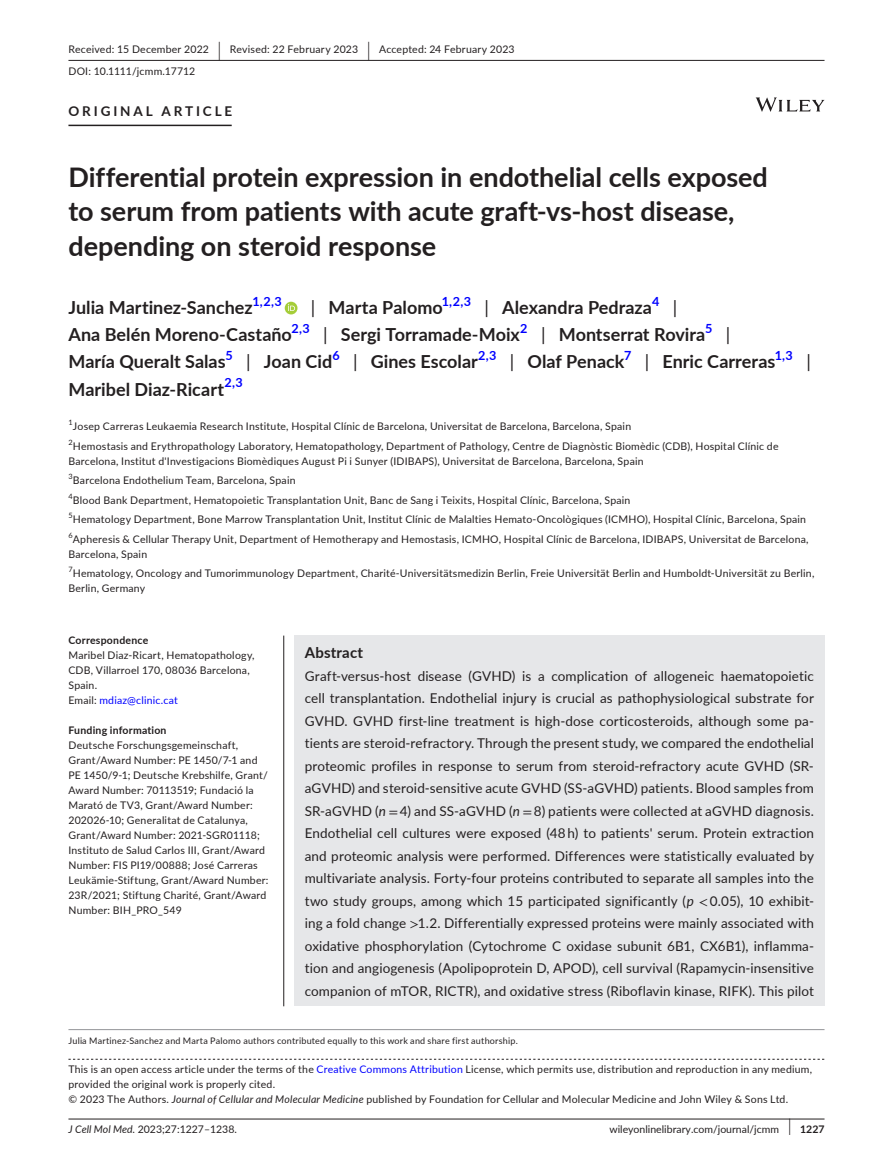
<style>
.page{position:relative;width:893px;height:1174px;background:#fff}
.page>*{position:absolute;margin:0;border:0;box-sizing:border-box;transform-origin:0 0}
.t1{font:700 27px/34.5px "Lato";letter-spacing:-.005em;color:#231f20}
.t2{font:700 18px "Lato";color:#231f20}
.t3{font:18px "Lato";color:#231f20}
.t4{font:700 15px "Lato";letter-spacing:.015em;color:#231f20}
.t5{font:13.5px/22.5px "Lato";letter-spacing:.01em;color:#231f20;text-align:justify}
.t6{font:700 13.5px "Lato";letter-spacing:.215em;color:#231f20}
.t7{font:700 12.6px "Lato";color:#00f}
.t8{font:10.5px/15px "Lato";letter-spacing:.02em;color:#231f20}
.t9{font:10.5px "Lato";color:#231f20}
.t10{font:700 10.5px "Lato";letter-spacing:.02em;color:#231f20}
.t11{font:9px "Lato";letter-spacing:.025em;color:#231f20}
.s1{font-size:19.65px}
.s2{font-weight:400}
.s3{color:#00f}
.s4{font-style:italic}
.s5{font-family:"STIX"}
.s6{font-size:17.4px}
.s7{font-weight:700}
</style>
<div class="page">
<hr style="left:68px;top:1118px;width:756px;height:1px;background:#231f20">
<svg style="left:756px;top:97px;width:68px;height:15px"></svg>
<hr style="left:68px;top:60px;width:756px;height:1px;background:#231f20">
<hr style="left:68px;top:125px;width:164px;height:1px;background:#231f20">
<div style="left:285px;top:302px;width:12px;height:12px;background:#a5cd39;border-radius:50%"></div>
<svg style="left:288px;top:304px;width:7px;height:7px"></svg>
<svg style="left:68px;top:1058px;width:756px;height:1px"></svg>
<hr style="left:68px;top:1029px;width:756px;height:1px;background:#939598">
<div style="left:294px;top:635px;width:530px;height:371px;background:#e6e7e9"></div>
<hr style="left:283px;top:635px;width:1px;height:371px;background:#231f20">
<p class="t8" style="left:68px;top:38px;width:448px;line-height:21.8px">Received: 15 December 2022 <span class="s1">|</span> Revised: 22 February 2023 <span class="s1">|</span> Accepted: 24 February 2023<br>DOI: 10.1111/jcmm.17712</p>
<p class="t6" style="left:68px;top:101px;width:165px">ORIGINAL ARTICLE</p>
<h1 class="t1" style="left:68px;top:159px;width:701px">Differential protein expression in endothelial cells exposed to serum from patients with acute graft-vs-host disease, depending on steroid response</h1>
<h2 class="t2" style="left:68px;top:295px;width:186px">Julia Martinez-Sanchez</h2>
<p class="t7" style="left:252px;top:292px;width:31px">1,2,3</p>
<h2 class="t2" style="left:311px;top:295px;width:133px"><span class="s2">|</span> Marta Palomo</h2>
<p class="t7" style="left:442px;top:292px;width:31px">1,2,3</p>
<h2 class="t2" style="left:485px;top:295px;width:169px"><span class="s2">|</span> Alexandra Pedraza</h2>
<p class="t7" style="left:652px;top:292px;width:9px">4</p>
<h2 class="t3" style="left:673px;top:295px;width:6px">|</h2>
<h2 class="t2" style="left:68px;top:322px;width:225px">Ana Belén Moreno-Castaño</h2>
<p class="t7" style="left:291px;top:319px;width:20px">2,3</p>
<h2 class="t2" style="left:323px;top:322px;width:198px"><span class="s2">|</span> Sergi Torramade-Moix</h2>
<p class="t7" style="left:520px;top:319px;width:9px">2</p>
<h2 class="t2" style="left:541px;top:322px;width:166px"><span class="s2">|</span> Montserrat Rovira</h2>
<p class="t7" style="left:705px;top:319px;width:9px">5</p>
<h2 class="t3" style="left:726px;top:322px;width:6px">|</h2>
<h2 class="t2" style="left:68px;top:349px;width:159px">María Queralt Salas</h2>
<p class="t7" style="left:225px;top:346px;width:9px">5</p>
<h2 class="t2" style="left:246px;top:349px;width:87px"><span class="s2">|</span> Joan Cid</h2>
<p class="t7" style="left:332px;top:346px;width:9px">6</p>
<h2 class="t2" style="left:353px;top:349px;width:126px"><span class="s2">|</span> Gines Escolar</h2>
<p class="t7" style="left:478px;top:346px;width:20px">2,3</p>
<h2 class="t2" style="left:510px;top:349px;width:116px"><span class="s2">|</span> Olaf Penack</h2>
<p class="t7" style="left:624px;top:346px;width:9px">7</p>
<h2 class="t2" style="left:645px;top:349px;width:132px"><span class="s2">|</span> Enric Carreras</h2>
<p class="t7" style="left:775px;top:346px;width:20px">1,3</p>
<h2 class="t3" style="left:806px;top:349px;width:6px">|</h2>
<h2 class="t2" style="left:68px;top:376px;width:157px">Maribel Diaz-Ricart</h2>
<p class="t7" style="left:224px;top:373px;width:20px">2,3</p>
<p class="t8" style="left:68px;top:416px;width:712px;line-height:19.5px"><sup>1</sup>Josep Carreras Leukaemia Research Institute, Hospital Clínic de Barcelona, Universitat de Barcelona, Barcelona, Spain<br><sup>2</sup>Hemostasis and Erythropathology Laboratory, Hematopathology, Department of Pathology, Centre de Diagnòstic Biomèdic (CDB), Hospital Clínic de</p>
<p class="t8" style="left:68px;top:450px;width:742px;line-height:19.5px">Barcelona, Institut d'Investigacions Biomèdiques August Pi i Sunyer (IDIBAPS), Universitat de Barcelona, Barcelona, Spain<br><sup>3</sup>Barcelona Endothelium Team, Barcelona, Spain<br><sup>4</sup>Blood Bank Department, Hematopoietic Transplantation Unit, Banc de Sang i Teixits, Hospital Clínic, Barcelona, Spain<br><sup>5</sup>Hematology Department, Bone Marrow Transplantation Unit, Institut Clínic de Malalties Hemato-Oncològiques (ICMHO), Hospital Clínic, Barcelona, Spain <sup>6</sup>Apheresis &amp; Cellular Therapy Unit, Department of Hemotherapy and Hemostasis, ICMHO, Hospital Clínic de Barcelona, IDIBAPS, Universitat de Barcelona,</p>
<p class="t8" style="left:68px;top:543px;width:747px;line-height:19.5px">Barcelona, Spain<br><sup>7</sup>Hematology, Oncology and Tumorimmunology Department, Charité-Universitätsmedizin Berlin, Freie Universität Berlin and Humboldt-Universität zu Berlin,</p>
<p class="t8" style="left:68px;top:580px;width:78px">Berlin, Germany</p>
<p class="t10" style="left:68px;top:632px;width:81px">Correspondence</p>
<p class="t8" style="left:68px;top:647px;width:187px">Maribel Diaz-Ricart, Hematopathology,<br>CDB, Villarroel 170, 08036 Barcelona,<br>Spain.<br>Email: <span class="s3">mdiaz@clinic.cat</span></p>
<p class="t10" style="left:68px;top:722px;width:100px">Funding information</p>
<p class="t8" style="left:68px;top:737px;width:202px">Deutsche Forschungsgemeinschaft, Grant/Award Number: PE 1450/7-1 and PE 1450/9-1; Deutsche Krebshilfe, Grant/ Award Number: 70113519; Fundació la Marató de TV3, Grant/Award Number:<br>202026-10; Generalitat de Catalunya, Grant/Award Number: 2021-SGR01118; Instituto de Salud Carlos III, Grant/Award Number: FIS PI19/00888; José Carreras Leukämie-Stiftung, Grant/Award Number:<br>23R/2021; Stiftung Charité, Grant/Award Number: BIH_PRO_549</p>
<h3 class="t4" style="left:305px;top:641px;width:60px">Abstract</h3>
<p class="t5" style="left:305px;top:664px;width:511px">Graft-versus-host disease (GVHD) is a complication of allogeneic haematopoietic cell transplantation. Endothelial injury is crucial as pathophysiological substrate for GVHD. GVHD first-line treatment is high-dose corticosteroids, although some pa&shy;tients are steroid-refractory. Through the present study, we compared the endothelial proteomic profiles in response to serum from steroid-refractory acute GVHD (SR&shy;aGVHD) and steroid-sensitive acute GVHD (SS-aGVHD) patients. Blood samples from SR-aGVHD (<span class="s4">n</span> <span class="s5">=</span> 4) and SS-aGVHD (<span class="s4">n</span> <span class="s5">=</span> 8) patients were collected at aGVHD diagnosis.<br>Endothelial cell cultures were exposed (48 h) to patients' serum. Protein extraction and proteomic analysis were performed. Differences were statistically evaluated by multivariate analysis. Forty-four proteins contributed to separate all samples into the two study groups, among which 15 participated significantly (<span class="s4">p</span> <span class="s5">&lt;</span> 0.05), 10 exhibit&shy;ing a fold change <span class="s5">&gt;</span>1.2. Differentially expressed proteins were mainly associated with oxidative phosphorylation (Cytochrome C oxidase subunit 6B1, CX6B1), inflamma&shy;tion and angiogenesis (Apolipoprotein D, APOD), cell survival (Rapamycin-insensitive companion of mTOR, RICTR), and oxidative stress (Riboflavin kinase, RIFK). This pilot</p>
<p class="t11" style="left:68px;top:1033px;width:451px">Julia Martinez-Sanchez and Marta Palomo authors contributed equally to this work and share first authorship.</p>
<p class="t8" style="left:68px;top:1061px;width:745px">This is an open access article under the terms of the <span class="s3">Creative Commons Attribution</span> License, which permits use, distribution and reproduction in any medium, provided the original work is properly cited.<br>© 2023 The Authors. <span class="s4">Journal of Cellular and Molecular Medicine</span> published by Foundation for Cellular and Molecular Medicine and John Wiley &amp; Sons Ltd.</p>
<p class="t9" style="left:68px;top:1121px;width:170px"><span class="s4">J Cell Mol Med.</span> 2023;27:1227–1238.</p>
<p class="t9" style="left:609px;top:1121px;width:217px">wileyonlinelibrary.com/journal/jcmm <span class="s6">|</span> <span class="s7">1227</span></p>
</div>
